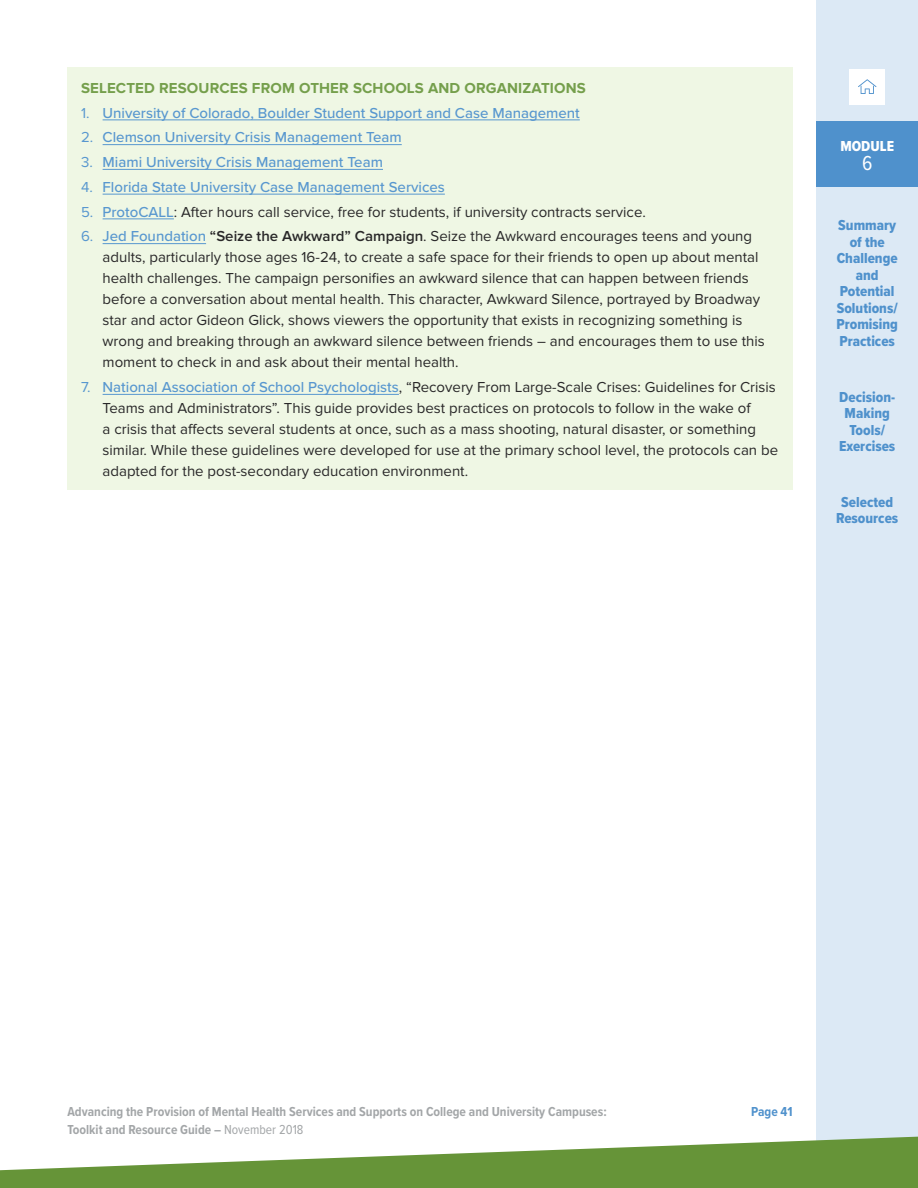
<style>
.page{position:relative;width:918px;height:1188px;background:#fff}
.page>*{position:absolute;margin:0;border:0;box-sizing:border-box;transform-origin:0 0}
.t1{font:21px "Proxima Nova Cond";color:#fff}
.t2{font:15px/21px "Proxima Nova";color:#292829}
.t3{font:500 15px "Proxima Nova";color:#5897cf}
.t4{font:15px/16.5px "Proxima Nova Cond Extrabld";color:#4f91cc;text-align:center}
.t5{font:700 15px "Proxima Nova";letter-spacing:.01em;color:#759f4c}
.t6{font:15px "Proxima Nova Cond Extrabld";color:#fff}
.t7{font:700 13.5px/18px "Proxima Nova Cond";color:#a3a6a8}
.t8{font:700 13.5px "Proxima Nova Cond";color:#4f91cc}
.s1{font-weight:400}
.s2{color:#5897cf}
.s3{font-weight:500;color:#5897cf}
.s4{font-weight:600}
</style>
<div class="page">
<div style="left:816px;top:0;width:102px;height:1188px;background:#dce9f5"></div>
<div style="left:816px;top:121px;width:102px;height:66px;background:#4f91cc"></div>
<div style="left:850px;top:69px;width:35px;height:35px;background:#fff"></div>
<svg style="left:858px;top:79px;width:18px;height:15px"></svg>
<svg style="left:0;top:1136px;width:918px;height:52px;fill:#669438"></svg>
<div style="left:68px;top:68px;width:725px;height:422px;background:#eff7e4"></div>
<hr style="left:103px;top:119px;width:477px;height:1px;background:#5897cf">
<hr style="left:103px;top:144px;width:299px;height:1px;background:#5897cf">
<hr style="left:103px;top:169px;width:280px;height:1px;background:#5897cf">
<hr style="left:103px;top:194px;width:342px;height:1px;background:#5897cf">
<hr style="left:103px;top:218px;width:71px;height:1px;background:#5897cf">
<hr style="left:103px;top:243px;width:103px;height:1px;background:#5897cf">
<hr style="left:103px;top:394px;width:296px;height:1px;background:#5897cf">
<p class="t5" style="left:81px;top:79px;width:506px">SELECTED RESOURCES FROM OTHER SCHOOLS AND ORGANIZATIONS</p>
<p class="t3" style="left:81px;top:101px;width:500px"><span class="s1">1.</span> University of Colorado, Boulder Student Support and Case Management</p>
<p class="t3" style="left:81px;top:126px;width:322px"><span class="s1">2.</span> Clemson University Crisis Management Team</p>
<p class="t3" style="left:81px;top:151px;width:304px"><span class="s1">3.</span> Miami University Crisis Management Team</p>
<p class="t3" style="left:81px;top:176px;width:365px"><span class="s1">4.</span> Florida State University Case Management Services</p>
<p class="t2" style="left:81px;top:201px;width:566px"><span class="s2">5.</span> <span class="s3">ProtoCALL</span>: After hours call service, free for students, if university contracts service.</p>
<p class="t2" style="left:103px;top:226px;width:664px;text-indent:-22px"><span class="s2">6.</span> <span class="s3">Jed Foundation</span> <span class="s4">“Seize the Awkward” Campaign</span>. Seize the Awkward encourages teens and young adults, particularly those ages 16-24, to create a safe space for their friends to open up about mental health challenges. The campaign personifies an awkward silence that can happen between friends before a conversation about mental health. This character, Awkward Silence, portrayed by Broadway star and actor Gideon Glick, shows viewers the opportunity that exists in recognizing something is wrong and breaking through an awkward silence between friends – and encourages them to use this moment to check in and ask about their mental health.</p>
<p class="t2" style="left:103px;top:377px;width:677px;text-indent:-22px"><span class="s2">7.</span> <span class="s3">National Association of School Psychologists</span>, “Recovery From Large-Scale Crises: Guidelines for Crisis Teams and Administrators”. This guide provides best practices on protocols to follow in the wake of<br>a crisis that affects several students at once, such as a mass shooting, natural disaster, or something similar. While these guidelines were developed for use at the primary school level, the protocols can be adapted for the post-secondary education environment.</p>
<p class="t6" style="left:840px;top:135px;width:55px">MODULE</p>
<h1 class="t1" style="left:862px;top:154px;width:12px">6</h1>
<p class="t4" style="left:836px;top:217px;width:63px">Summary of the<br>Challenge and<br>Potential<br>Solutions/<br>Promising<br>Practices</p>
<p class="t4" style="left:839px;top:388px;width:58px">Decision-<br>Making<br>Tools/<br>Exercises</p>
<p class="t4" style="left:836px;top:493px;width:64px">Selected<br>Resources</p>
<p class="t7" style="left:68px;top:1102px;width:541px">Advancing the Provision of Mental Health Services and Supports on College and University Campuses:<br>Toolkit and Resource Guide – <span class="s1">November 2018</span></p>
<p class="t8" style="left:751px;top:1102px;width:43px">Page 41</p>
</div>
